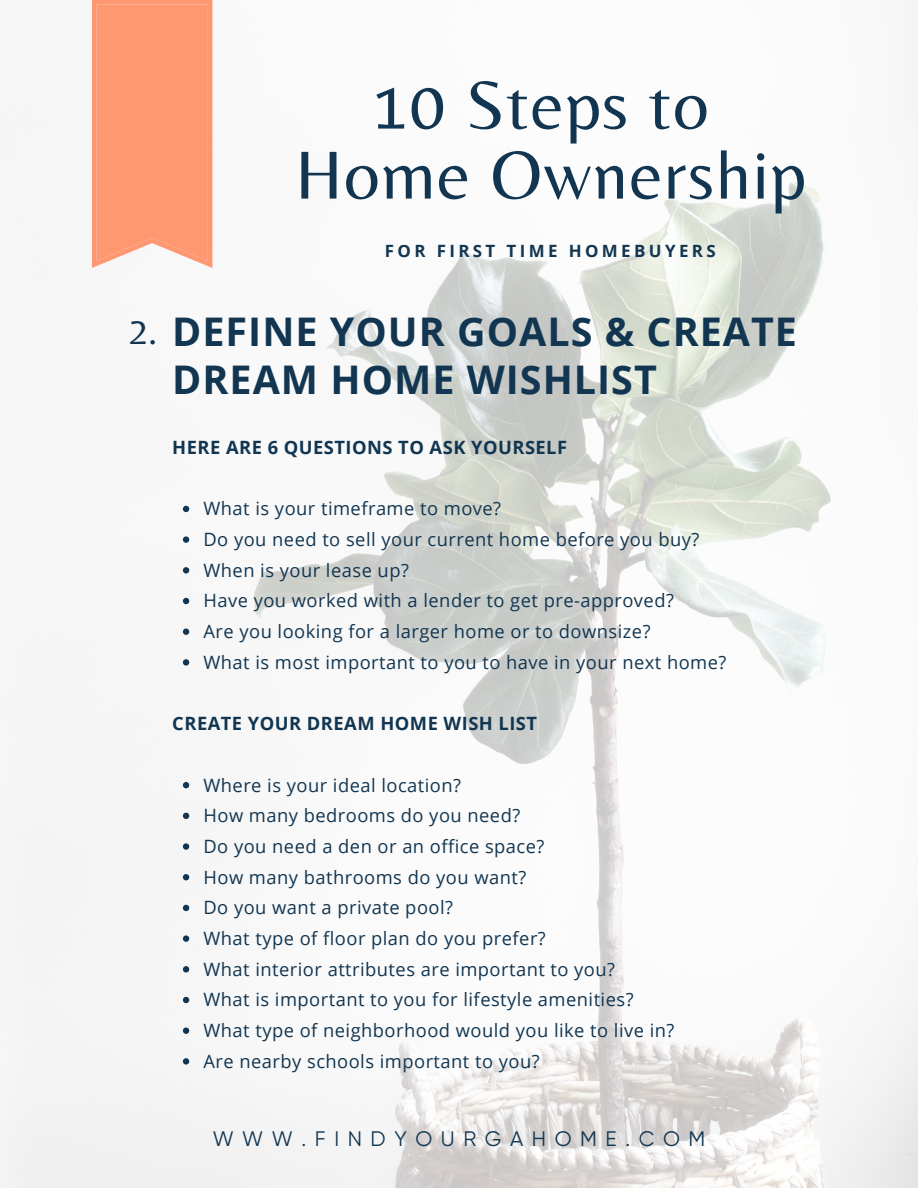
<style>
.page{position:relative;width:918px;height:1188px;background:#fff}
.page>*{position:absolute;margin:0;border:0;box-sizing:border-box;transform-origin:0 0}
.t1{font:70.5px "Belleza";letter-spacing:.02em;color:#123651}
.t2{font:700 39.45px "Open Sans";letter-spacing:.025em;color:#123651}
.t3{font:39.45px "Belleza";color:#123651}
.t4{font:21px "Gilroy";letter-spacing:.41em;color:#123651}
.t5{font:18.3px "Open Sans";letter-spacing:.025em;color:#123651}
.t6{font:700 18.3px "Open Sans";letter-spacing:.025em;color:#123651}
.t7{font:700 16.95px "Open Sans";letter-spacing:.2em;color:#123651}
</style>
<div class="page">
<img style="left:0;top:0;width:918px;height:1188px">
<svg style="left:183px;top:506px;width:6px;height:6px"></svg>
<svg style="left:183px;top:536px;width:6px;height:7px"></svg>
<svg style="left:183px;top:567px;width:6px;height:7px"></svg>
<svg style="left:183px;top:598px;width:6px;height:6px"></svg>
<svg style="left:183px;top:629px;width:6px;height:6px"></svg>
<svg style="left:183px;top:659px;width:6px;height:7px"></svg>
<svg style="left:183px;top:782px;width:6px;height:6px"></svg>
<svg style="left:183px;top:813px;width:6px;height:6px"></svg>
<svg style="left:183px;top:843px;width:6px;height:7px"></svg>
<svg style="left:183px;top:874px;width:6px;height:6px"></svg>
<svg style="left:183px;top:905px;width:6px;height:6px"></svg>
<svg style="left:183px;top:935px;width:6px;height:7px"></svg>
<svg style="left:183px;top:966px;width:6px;height:6px"></svg>
<svg style="left:183px;top:997px;width:6px;height:6px"></svg>
<svg style="left:183px;top:1028px;width:6px;height:6px"></svg>
<svg style="left:183px;top:1058px;width:6px;height:7px"></svg>
<div style="left:92px;top:0;width:120px;height:268px;background:#ff9770"></div>
<p class="t1" style="left:373px;top:63px;width:337px">10 Steps to</p>
<p class="t1" style="left:295px;top:133px;width:512px">Home Ownership</p>
<p class="t7" style="left:385px;top:239px;width:332px">FOR FIRST TIME HOMEBUYERS</p>
<p class="t3" style="left:128px;top:307px;width:31px">2.</p>
<p class="t2" style="left:172px;top:304px;width:626px">DEFINE YOUR GOALS &amp; CREATE</p>
<p class="t2" style="left:172px;top:351px;width:486px">DREAM HOME WISHLIST</p>
<p class="t6" style="left:172px;top:434px;width:396px">HERE ARE 6 QUESTIONS TO ASK YOURSELF</p>
<p class="t5" style="left:203px;top:496px;width:299px">What is your timeframe to move?</p>
<p class="t5" style="left:203px;top:526px;width:497px">Do you need to sell your current home before you buy?</p>
<p class="t5" style="left:203px;top:557px;width:207px">When is your lease up?</p>
<p class="t5" style="left:203px;top:588px;width:472px">Have you worked with a lender to get pre-approved?</p>
<p class="t5" style="left:203px;top:619px;width:449px">Are you looking for a larger home or to downsize?</p>
<p class="t5" style="left:203px;top:649px;width:524px">What is most important to you to have in your next home?</p>
<p class="t6" style="left:172px;top:711px;width:366px">CREATE YOUR DREAM HOME WISH LIST</p>
<p class="t5" style="left:203px;top:772px;width:259px">Where is your ideal location?</p>
<p class="t5" style="left:203px;top:803px;width:318px">How many bedrooms do you need?</p>
<p class="t5" style="left:203px;top:833px;width:342px">Do you need a den or an office space?</p>
<p class="t5" style="left:203px;top:864px;width:324px">How many bathrooms do you want?</p>
<p class="t5" style="left:203px;top:895px;width:251px">Do you want a private pool?</p>
<p class="t5" style="left:203px;top:925px;width:344px">What type of floor plan do you prefer?</p>
<p class="t5" style="left:203px;top:956px;width:413px">What interior attributes are important to you?</p>
<p class="t5" style="left:203px;top:987px;width:432px">What is important to you for lifestyle amenities?</p>
<p class="t5" style="left:203px;top:1018px;width:472px">What type of neighborhood would you like to live in?</p>
<p class="t5" style="left:203px;top:1048px;width:338px">Are nearby schools important to you?</p>
<p class="t4" style="left:213px;top:1127px;width:494px">WWW.FINDYOURGAHOME.COM</p>
</div>
